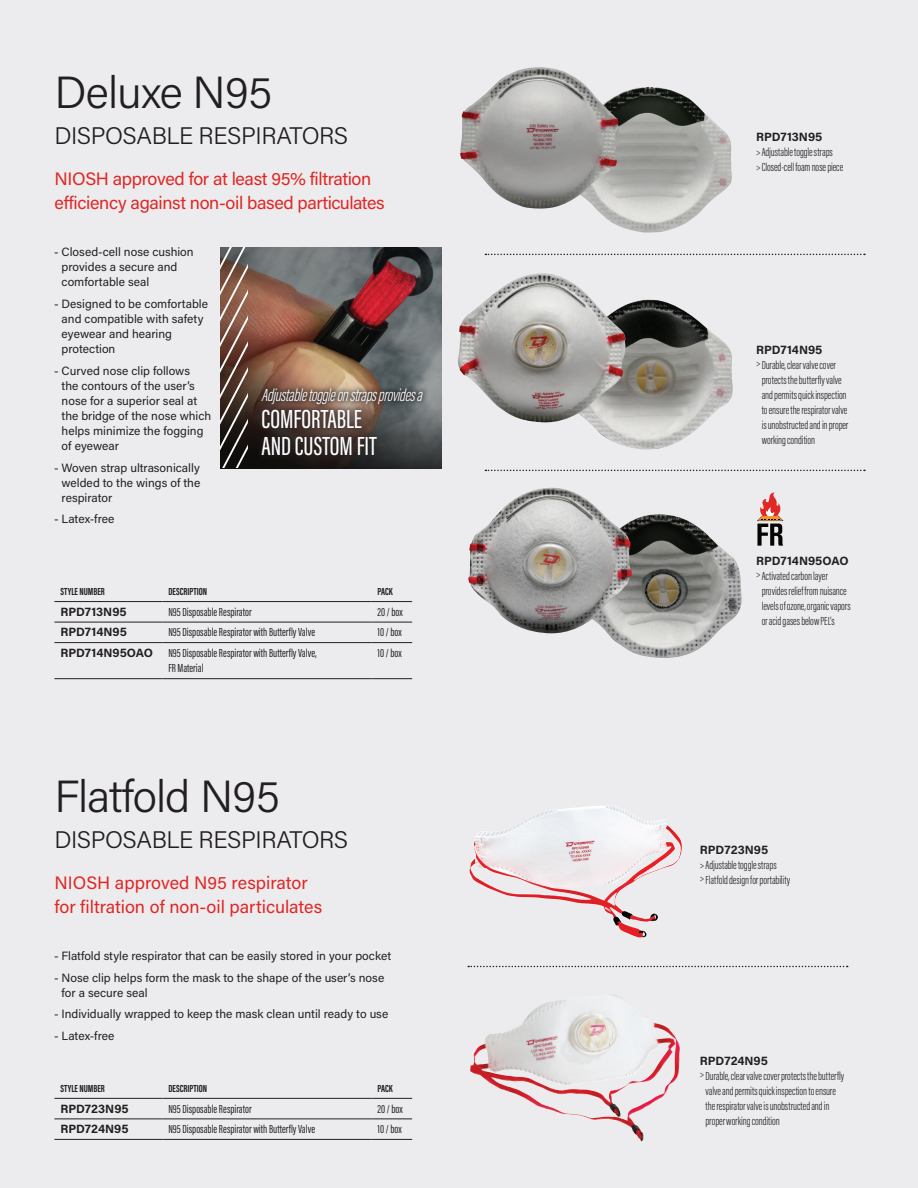
<style>
.page{position:relative;width:918px;height:1188px;background:#ececee}
.page>*{position:absolute;margin:0;border:0;box-sizing:border-box;transform-origin:0 0}
.t1{font:300 45px "Acumin Pro";letter-spacing:-.02em;color:#231f20}
.t2{font:500 27px/27px "Acumin Pro Extra Cond";color:#fff}
.t3{font:300 24px "Acumin Pro";letter-spacing:-.02em;color:#231f20}
.t4{font:18px/24px "Acumin Pro";letter-spacing:-.015em;color:#e12725}
.t5{font:italic 300 18px "Acumin Pro Extra Cond";color:#fff}
.t6{font:12px/15px "Acumin Pro";color:#231f20}
.PRODUCT_NUMBERS__MUL{font:300 12px/15px "Acumin Pro Extra Cond";letter-spacing:-.005em;color:#231f20}
.PRODUCT_NUMBERS__MUL-2{font:12px/15px "Acumin Pro Extra Cond";color:#231f20}
.PRODUCT_NUMBERS__MUL-3{font:700 12px "Acumin Pro";color:#231f20}
._04_-_TABLE_-_HEADER{font:700 10.5px "Acumin Pro Extra Cond";color:#231f20}
</style>
<div class="page">
<svg style="left:485px;top:254px;width:380px;height:1px"></svg>
<svg style="left:485px;top:470px;width:380px;height:1px"></svg>
<img style="left:248px;top:248px;width:194px;height:220px">
<svg style="left:221px;top:247px;width:27px;height:221px;background:#6d574d"></svg>
<svg style="left:757px;top:492px;width:27px;height:54px"></svg>
<img style="left:590px;top:300px;width:143px;height:150px">
<img style="left:458px;top:273px;width:168px;height:150px">
<img style="left:598px;top:87px;width:134px;height:146px">
<img style="left:460px;top:67px;width:159px;height:144px">
<img style="left:608px;top:514px;width:134px;height:144px">
<img style="left:468px;top:488px;width:164px;height:146px">
<svg style="left:468px;top:966px;width:380px;height:1px"></svg>
<img style="left:470px;top:806px;width:141px;height:96px">
<img style="left:470px;top:994px;width:164px;height:138px">
<hr style="left:54px;top:601px;width:108px;height:1px;background:#231f20">
<hr style="left:162px;top:601px;width:210px;height:1px;background:#231f20">
<hr style="left:372px;top:601px;width:40px;height:1px;background:#231f20">
<hr style="left:54px;top:622px;width:108px;height:1px;background:#231f20">
<hr style="left:162px;top:622px;width:210px;height:1px;background:#231f20">
<hr style="left:372px;top:622px;width:40px;height:1px;background:#231f20">
<hr style="left:54px;top:642px;width:108px;height:1px;background:#231f20">
<hr style="left:162px;top:642px;width:210px;height:1px;background:#231f20">
<hr style="left:372px;top:642px;width:40px;height:1px;background:#231f20">
<hr style="left:54px;top:678px;width:108px;height:1px;background:#231f20">
<hr style="left:162px;top:678px;width:210px;height:1px;background:#231f20">
<hr style="left:372px;top:678px;width:40px;height:1px;background:#231f20">
<hr style="left:54px;top:1098px;width:108px;height:1px;background:#231f20">
<hr style="left:162px;top:1098px;width:210px;height:1px;background:#231f20">
<hr style="left:372px;top:1098px;width:40px;height:1px;background:#231f20">
<hr style="left:54px;top:1119px;width:108px;height:1px;background:#231f20">
<hr style="left:162px;top:1119px;width:210px;height:1px;background:#231f20">
<hr style="left:372px;top:1119px;width:40px;height:1px;background:#231f20">
<hr style="left:54px;top:1139px;width:108px;height:1px;background:#231f20">
<hr style="left:162px;top:1139px;width:210px;height:1px;background:#231f20">
<hr style="left:372px;top:1139px;width:40px;height:1px;background:#231f20">
<div style="left:256px;top:382px;width:173px;height:79px;background:#231f20;opacity:.85"></div>
<p class="t1" style="left:54px;top:61px;width:219px">Deluxe N95</p>
<p class="t3" style="left:54px;top:119px;width:295px">DISPOSABLE RESPIRATORS</p>
<p class="t4" style="left:54px;top:166px;width:332px">NIOSH approved for at least 95% filtration efficiency against non-oil based particulates</p>
<p class="t6" style="left:62px;top:244px;width:134px;text-indent:-8px">- Closed-cell nose cushion provides a secure and comfortable seal</p>
<p class="t6" style="left:62px;top:296px;width:148px;text-indent:-8px">- Designed to be comfortable and compatible with safety eyewear and hearing protection</p>
<p class="t6" style="left:62px;top:363px;width:151px;text-indent:-8px">- Curved nose clip follows<br>the contours of the user’s nose for a superior seal at the bridge of the nose which helps minimize the fogging of eyewear</p>
<p class="t6" style="left:62px;top:459px;width:140px;text-align:justify;text-indent:-8px">- Woven strap ultrasonically welded to the wings of the respirator</p>
<p class="t6" style="left:54px;top:511px;width:62px">- Latex-free</p>
<p class="t5" style="left:261px;top:384px;width:167px">Adjustabletoggleonstrapsprovidesa</p>
<p class="t2" style="left:261px;top:405px;width:117px">COMFORTABLE<br>AND CUSTOM FIT</p>
<p class="_04_-_TABLE_-_HEADER" style="left:60px;top:585px;width:46px">STYLE NUMBER</p>
<p class="_04_-_TABLE_-_HEADER" style="left:168px;top:585px;width:40px">DESCRIPTION</p>
<p class="_04_-_TABLE_-_HEADER" style="left:378px;top:585px;width:17px">PACK</p>
<p class="PRODUCT_NUMBERS__MUL-3" style="left:60px;top:603px;width:68px">RPD713N95</p>
<p class="PRODUCT_NUMBERS__MUL-2" style="left:168px;top:604px;width:85px">N95 Disposable Respirator</p>
<p class="PRODUCT_NUMBERS__MUL-2" style="left:378px;top:604px;width:27px">20 / box</p>
<p class="PRODUCT_NUMBERS__MUL-3" style="left:60px;top:624px;width:68px">RPD714N95</p>
<p class="PRODUCT_NUMBERS__MUL-2" style="left:168px;top:625px;width:148px">N95 Disposable Respirator with Butterfly Valve</p>
<p class="PRODUCT_NUMBERS__MUL-2" style="left:378px;top:625px;width:26px">10 / box</p>
<p class="PRODUCT_NUMBERS__MUL-3" style="left:60px;top:644px;width:94px">RPD714N95OAO</p>
<p class="PRODUCT_NUMBERS__MUL-2" style="left:168px;top:645px;width:150px">N95 Disposable Respirator with Butterfly Valve,<br>FR Material</p>
<p class="PRODUCT_NUMBERS__MUL-2" style="left:378px;top:645px;width:26px">10 / box</p>
<p class="t1" style="left:54px;top:765px;width:227px">Flatfold N95</p>
<p class="t3" style="left:54px;top:823px;width:295px">DISPOSABLE RESPIRATORS</p>
<p class="t4" style="left:54px;top:870px;width:269px">NIOSH approved N95 respirator for filtration of non-oil particulates</p>
<p class="t6" style="left:54px;top:948px;width:339px">- Flatfold style respirator that can be easily stored in your pocket</p>
<p class="t6" style="left:62px;top:969px;width:324px;text-indent:-8px">- Nose clip helps form the mask to the shape of the user’s nose for a secure seal</p>
<p class="t6" style="left:54px;top:1006px;width:336px">- Individually wrapped to keep the mask clean until ready to use</p>
<p class="t6" style="left:54px;top:1028px;width:62px">- Latex-free</p>
<p class="_04_-_TABLE_-_HEADER" style="left:60px;top:1082px;width:46px">STYLE NUMBER</p>
<p class="_04_-_TABLE_-_HEADER" style="left:168px;top:1082px;width:40px">DESCRIPTION</p>
<p class="_04_-_TABLE_-_HEADER" style="left:378px;top:1082px;width:17px">PACK</p>
<p class="PRODUCT_NUMBERS__MUL-3" style="left:60px;top:1100px;width:70px">RPD723N95</p>
<p class="PRODUCT_NUMBERS__MUL-2" style="left:168px;top:1101px;width:85px">N95 Disposable Respirator</p>
<p class="PRODUCT_NUMBERS__MUL-2" style="left:378px;top:1101px;width:27px">20 / box</p>
<p class="PRODUCT_NUMBERS__MUL-3" style="left:60px;top:1120px;width:70px">RPD724N95</p>
<p class="PRODUCT_NUMBERS__MUL-2" style="left:168px;top:1122px;width:148px">N95 Disposable Respirator with Butterfly Valve</p>
<p class="PRODUCT_NUMBERS__MUL-2" style="left:378px;top:1122px;width:26px">10 / box</p>
<p class="PRODUCT_NUMBERS__MUL-3" style="left:756px;top:129px;width:68px">RPD713N95</p>
<p class="PRODUCT_NUMBERS__MUL" style="left:756px;top:145px;width:78px">&gt; Adjustable toggle straps</p>
<p class="PRODUCT_NUMBERS__MUL" style="left:756px;top:160px;width:89px">&gt; Closed-cell foam nose piece</p>
<p class="PRODUCT_NUMBERS__MUL-3" style="left:756px;top:341px;width:68px">RPD714N95</p>
<p class="PRODUCT_NUMBERS__MUL" style="left:756px;top:357px;width:81px">&gt;Durable, clear valve cover</p>
<p class="PRODUCT_NUMBERS__MUL" style="left:762px;top:372px;width:82px">protects the butterfly valve</p>
<p class="PRODUCT_NUMBERS__MUL" style="left:762px;top:387px;width:86px">and permits quick inspection</p>
<p class="PRODUCT_NUMBERS__MUL" style="left:762px;top:402px;width:87px">to ensure the respirator valve</p>
<p class="PRODUCT_NUMBERS__MUL" style="left:762px;top:417px;width:88px">is unobstructed and in proper</p>
<p class="PRODUCT_NUMBERS__MUL" style="left:762px;top:432px;width:55px">working condition</p>
<p class="PRODUCT_NUMBERS__MUL-3" style="left:756px;top:552px;width:94px">RPD714N95OAO</p>
<p class="PRODUCT_NUMBERS__MUL" style="left:756px;top:568px;width:73px">&gt;Activated carbon layer</p>
<p class="PRODUCT_NUMBERS__MUL" style="left:762px;top:583px;width:87px">provides relief from nuisance</p>
<p class="PRODUCT_NUMBERS__MUL" style="left:762px;top:598px;width:90px">levels of ozone, organic vapors</p>
<p class="PRODUCT_NUMBERS__MUL" style="left:762px;top:613px;width:74px">or acid gases below PEL’s</p>
<p class="PRODUCT_NUMBERS__MUL-3" style="left:700px;top:841px;width:70px">RPD723N95</p>
<p class="PRODUCT_NUMBERS__MUL" style="left:700px;top:857px;width:78px">&gt; Adjustable toggle straps</p>
<p class="PRODUCT_NUMBERS__MUL" style="left:700px;top:872px;width:92px">&gt;Flatfold design for portability</p>
<p class="PRODUCT_NUMBERS__MUL-3" style="left:700px;top:1052px;width:70px">RPD724N95</p>
<p class="PRODUCT_NUMBERS__MUL" style="left:706px;top:1068px;width:140px;text-indent:-6px">&gt;Durable, clear valve cover protects the butterfly valve and permits quick inspection to ensure the respirator valve is unobstructed and in proper working condition</p>
</div>
